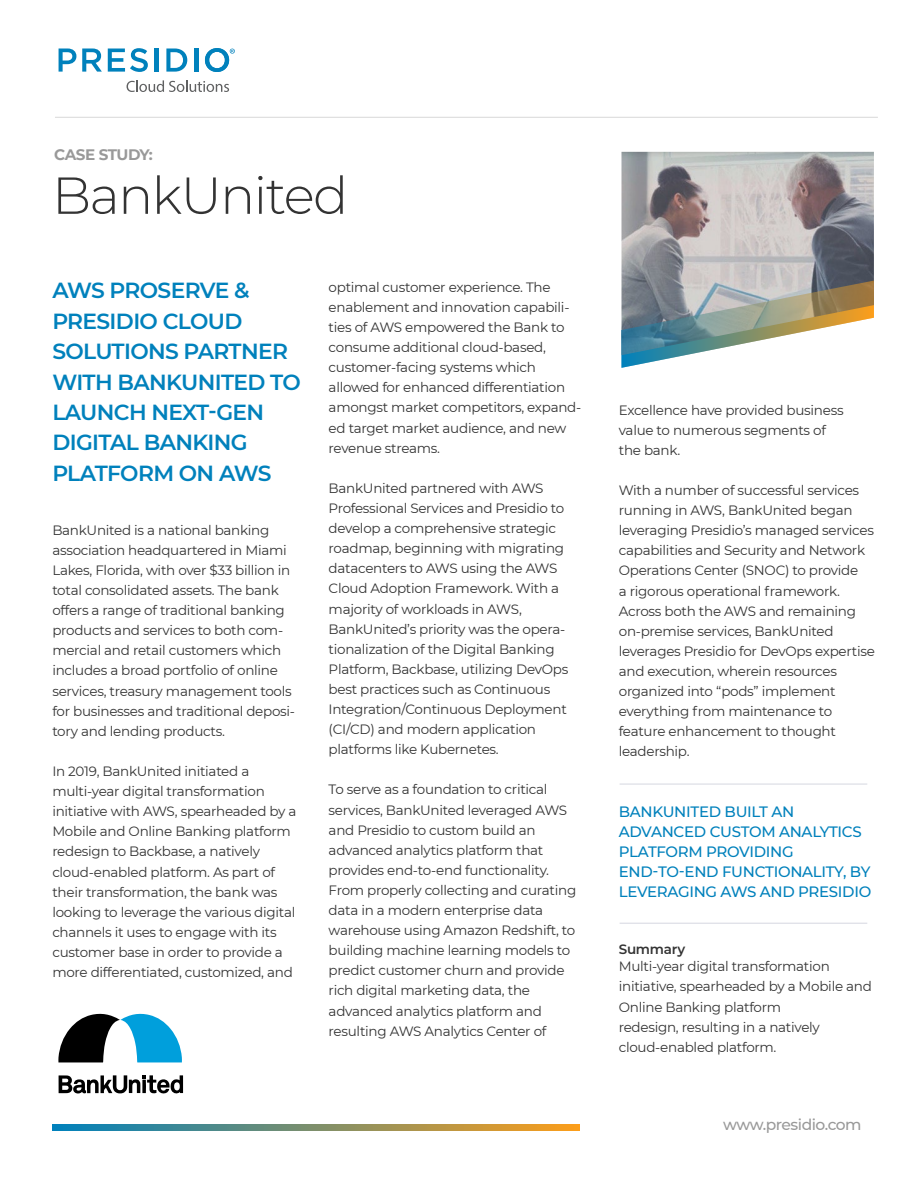
<style>
.page{position:relative;width:918px;height:1188px;background:#fff}
.page>*{position:absolute;margin:0;border:0;box-sizing:border-box;transform-origin:0 0}
.t1{font:300 51.9px "Montserrat";letter-spacing:-.03em;color:#333}
.t2{font:600 21.9px/30.5px "Montserrat";letter-spacing:-.03em;color:#0081bc}
.t3{font:500 15.45px "Montserrat";letter-spacing:-.03em;color:#999}
.t4{font:700 15.15px "Montserrat";letter-spacing:-.04em;color:#999}
.t5{font:500 15px/20.1px "Montserrat";letter-spacing:-.02em;color:#0081bc}
.t6{font:13.5px/20.1px "Montserrat";letter-spacing:-.02em;color:#333}
.t7{font:600 13.5px "Montserrat";letter-spacing:-.02em;color:#333}
</style>
<div class="page">
<hr style="left:620px;top:784px;width:247px;height:1px;background:#d5d7e0">
<hr style="left:620px;top:923px;width:247px;height:1px;background:#d5d7e0">
<svg style="left:58px;top:1013px;width:124px;height:49px"></svg>
<svg style="left:59px;top:1075px;width:124px;height:19px"></svg>
<hr style="left:55px;top:117px;width:823px;height:1px;background:#d8d8d8">
<svg style="left:59px;top:49px;width:17px;height:23px"></svg>
<svg style="left:82px;top:49px;width:20px;height:23px"></svg>
<svg style="left:108px;top:48px;width:40px;height:24px"></svg>
<hr style="left:155px;top:49px;width:4px;height:23px;background:#0081bc">
<svg style="left:166px;top:49px;width:21px;height:23px"></svg>
<hr style="left:194px;top:49px;width:4px;height:23px;background:#0081bc">
<svg style="left:205px;top:48px;width:30px;height:24px"></svg>
<svg style="left:127px;top:80px;width:102px;height:12px"></svg>
<img style="left:621px;top:152px;width:253px;height:129px">
<svg style="left:621px;top:281px;width:253px;height:87px"></svg>
<svg style="left:52px;top:1125px;width:528px;height:5px;background:#7e8f6a"></svg>
<p class="t4" style="left:54px;top:144px;width:100px">CASE STUDY:</p>
<h1 class="t1" style="left:52px;top:160px;width:298px">BankUnited</h1>
<h2 class="t2" style="left:52px;top:274px;width:250px">AWS PROSERVE &amp;<br>PRESIDIO CLOUD<br>SOLUTIONS PARTNER<br>WITH BANKUNITED TO<br>LAUNCH NEXT-GEN<br>DIGITAL BANKING<br>PLATFORM ON AWS</h2>
<p class="t6" style="left:52px;top:519px;width:244px">BankUnited is a national banking association headquartered in Miami Lakes, Florida, with over $33 billion in total consolidated assets. The bank offers a range of traditional banking products and services to both com&shy;mercial and retail customers which includes a broad portfolio of online services, treasury management tools for businesses and traditional deposi&shy;tory and lending products.</p>
<p class="t6" style="left:52px;top:761px;width:246px">In 2019, BankUnited initiated a multi-year digital transformation initiative with AWS, spearheaded by a Mobile and Online Banking platform redesign to Backbase, a natively cloud-enabled platform. As part of their transformation, the bank was looking to leverage the various digital channels it uses to engage with its customer base in order to provide a more differentiated, customized, and</p>
<p class="t6" style="left:329px;top:277px;width:254px">optimal customer experience. The enablement and innovation capabili&shy;ties of AWS empowered the Bank to consume additional cloud-based, customer-facing systems which allowed for enhanced differentiation amongst market competitors, expand&shy;ed target market audience, and new revenue streams.</p>
<p class="t6" style="left:329px;top:478px;width:241px">BankUnited partnered with AWS Professional Services and Presidio to develop a comprehensive strategic roadmap, beginning with migrating datacenters to AWS using the AWS Cloud Adoption Framework. With a majority of workloads in AWS, BankUnited’s priority was the opera&shy;tionalization of the Digital Banking Platform, Backbase, utilizing DevOps best practices such as Continuous Integration/Continuous Deployment (CI/CD) and modern application platforms like Kubernetes.</p>
<p class="t6" style="left:329px;top:779px;width:249px">To serve as a foundation to critical services, BankUnited leveraged AWS and Presidio to custom build an advanced analytics platform that provides end-to-end functionality.<br>From properly collecting and curating data in a modern enterprise data warehouse using Amazon Redshift, to building machine learning models to predict customer churn and provide rich digital marketing data, the advanced analytics platform and resulting AWS Analytics Center of</p>
<p class="t6" style="left:619px;top:399px;width:226px">Excellence have provided business value to numerous segments of the bank.</p>
<p class="t6" style="left:619px;top:480px;width:258px">With a number of successful services running in AWS, BankUnited began leveraging Presidio’s managed services capabilities and Security and Network Operations Center (SNOC) to provide<br>a rigorous operational framework.<br>Across both the AWS and remaining on-premise services, BankUnited leverages Presidio for DevOps expertise and execution, wherein resources organized into “pods” implement everything from maintenance to feature enhancement to thought leadership.</p>
<p class="t5" style="left:619px;top:801px;width:254px">BANKUNITED BUILT AN<br>ADVANCED CUSTOM ANALYTICS<br>PLATFORM PROVIDING<br>END-TO-END FUNCTIONALITY, BY<br>LEVERAGING AWS AND PRESIDIO</p>
<p class="t7" style="left:619px;top:940px;width:68px">Summary</p>
<p class="t6" style="left:619px;top:956px;width:255px">Multi-year digital transformation initiative, spearheaded by a Mobile and<br>Online Banking platform<br>redesign, resulting in a natively cloud-enabled platform.</p>
<p class="t3" style="left:723px;top:1114px;width:140px">www.presidio.com</p>
</div>
